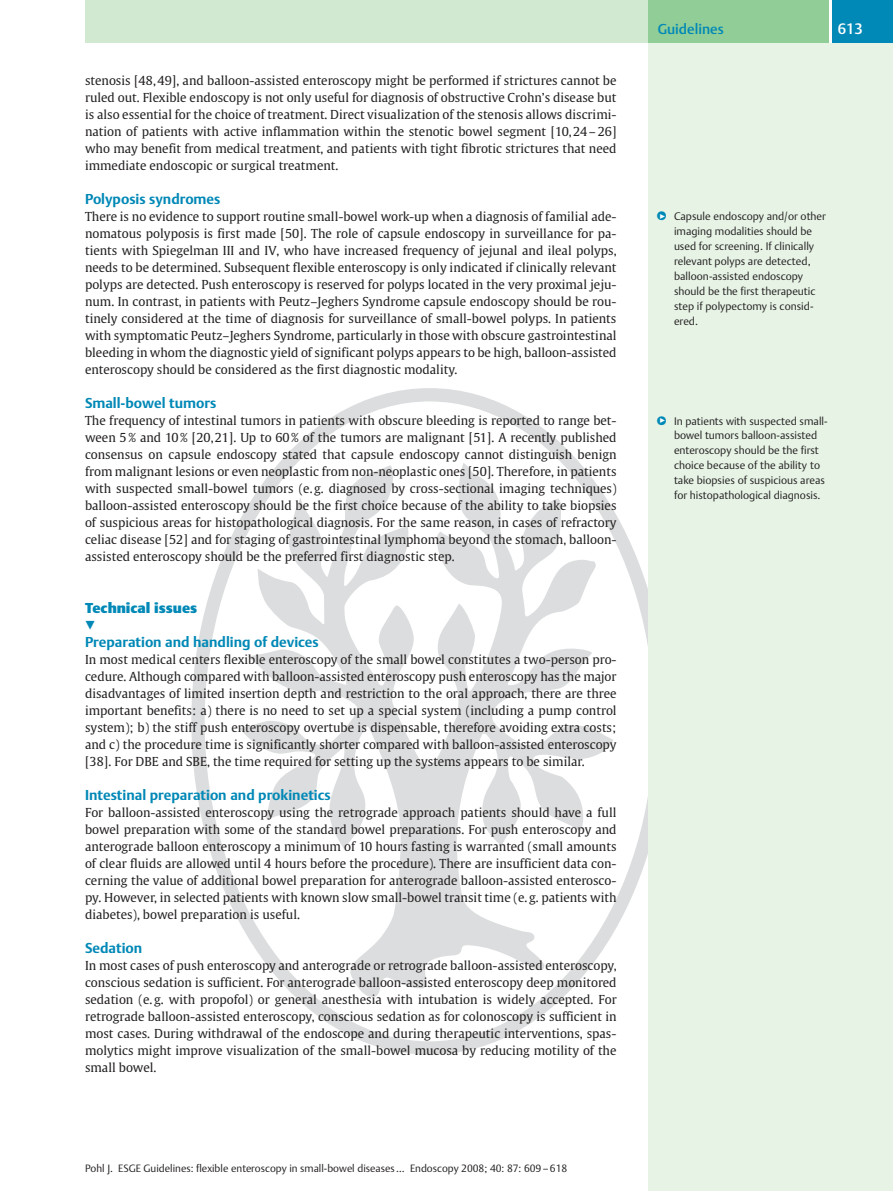
<style>
.page{position:relative;width:893px;height:1191px;background:#fff}
.page>*{position:absolute;margin:0;border:0;box-sizing:border-box;transform-origin:0 0}
.t1{font:15px "Adv PS.AT57014 T";color:#fff}
.t2{font:14.25px "Adv PS.AT57016 T";color:#0088b6}
.t3{font:14.25px "Adv PS.AT57018 T";color:#0088b6}
.t4{font:14.25px "Adv PS.AT57014 T";color:#0088b6}
.t5{font:12.3px/17px "Adv PS THGULREG";color:#231f20;text-align:justify}
.t6{font:11.25px "Adv Pi 3";color:#0088b6;scale:.9 1}
.t7{font:10.8px/14.9px "Adv PS.AT57012 T";color:#231f20}
.t8{font:10.5px "Adv PS.AT57012 T";color:#231f20}
.s1{font-family:"Adv PS ZD";font-size:12.3px;color:#0088b6}
</style>
<div class="page">
<svg style="left:191px;top:388px;width:457px;height:666px"></svg>
<div style="left:648px;top:43px;width:245px;height:1147px;background:#e6f3e5"></div>
<div style="left:85px;top:0;width:744px;height:43px;background:#d1e9d1"></div>
<div style="left:648px;top:0;width:181px;height:43px;background:#90cd97"></div>
<div style="left:829px;top:0;width:64px;height:43px;background:#0088b6"></div>
<hr style="left:829px;top:0;width:2px;height:43px;background:#fff">
<p class="t5" style="left:85px;top:73px;width:533px">stenosis [48, 49], and balloon-assisted enteroscopy might be performed if strictures cannot be ruled out. Flexible endoscopy is not only useful for diagnosis of obstructive Crohn’s disease but is also essential for the choice of treatment. Direct visualization of the stenosis allows discrimi&shy;nation of patients with active inflammation within the stenotic bowel segment [10, 24 – 26] who may benefit from medical treatment, and patients with tight fibrotic strictures that need immediate endoscopic or surgical treatment.</p>
<p class="t2" style="left:85px;top:193px;width:137px">Polyposis syndromes</p>
<p class="t5" style="left:85px;top:209px;width:533px">There is no evidence to support routine small-bowel work-up when a diagnosis of familial ade&shy;nomatous polyposis is first made [50]. The role of capsule endoscopy in surveillance for pa&shy;tients with Spiegelman III and IV, who have increased frequency of jejunal and ileal polyps, needs to be determined. Subsequent flexible enteroscopy is only indicated if clinically relevant polyps are detected. Push enteroscopy is reserved for polyps located in the very proximal jeju&shy;num. In contrast, in patients with Peutz–Jeghers Syndrome capsule endoscopy should be rou&shy;tinely considered at the time of diagnosis for surveillance of small-bowel polyps. In patients with symptomatic Peutz–Jeghers Syndrome, particularly in those with obscure gastrointestinal bleeding in whom the diagnostic yield of significant polyps appears to be high, balloon-assisted enteroscopy should be considered as the first diagnostic modality.</p>
<p class="t2" style="left:85px;top:397px;width:133px">Small-bowel tumors</p>
<p class="t5" style="left:85px;top:413px;width:533px">The frequency of intestinal tumors in patients with obscure bleeding is reported to range bet&shy;ween 5 % and 10 % [20, 21]. Up to 60% of the tumors are malignant [51]. A recently published consensus on capsule endoscopy stated that capsule endoscopy cannot distinguish benign from malignant lesions or even neoplastic from non-neoplastic ones [50]. Therefore, in patients with suspected small-bowel tumors (e. g. diagnosed by cross-sectional imaging techniques) balloon-assisted enteroscopy should be the first choice because of the ability to take biopsies of suspicious areas for histopathological diagnosis. For the same reason, in cases of refractory celiac disease [52] and for staging of gastrointestinal lymphoma beyond the stomach, balloon&shy;assisted enteroscopy should be the preferred first diagnostic step.</p>
<p class="t3" style="left:85px;top:601px;width:114px">Technical issues</p>
<p class="t6" style="left:85px;top:617px;width:13px">!</p>
<p class="t2" style="left:85px;top:635px;width:235px">Preparation and handling of devices</p>
<p class="t5" style="left:85px;top:651px;width:533px">In most medical centers flexible enteroscopy of the small bowel constitutes a two-person pro&shy;cedure. Although compared with balloon-assisted enteroscopy push enteroscopy has the major disadvantages of limited insertion depth and restriction to the oral approach, there are three important benefits: a) there is no need to set up a special system (including a pump control system); b) the stiff push enteroscopy overtube is dispensable, therefore avoiding extra costs; and c) the procedure time is significantly shorter compared with balloon-assisted enteroscopy [38]. For DBE and SBE, the time required for setting up the systems appears to be similar.</p>
<p class="t2" style="left:85px;top:788px;width:247px">Intestinal preparation and prokinetics</p>
<p class="t5" style="left:85px;top:804px;width:533px">For balloon-assisted enteroscopy using the retrograde approach patients should have a full bowel preparation with some of the standard bowel preparations. For push enteroscopy and anterograde balloon enteroscopy a minimum of 10 hours fasting is warranted (small amounts of clear fluids are allowed until 4 hours before the procedure). There are insufficient data con&shy;cerning the value of additional bowel preparation for anterograde balloon-assisted enterosco&shy;py. However, in selected patients with known slow small-bowel transit time (e. g. patients with diabetes), bowel preparation is useful.</p>
<p class="t2" style="left:85px;top:941px;width:59px">Sedation</p>
<p class="t5" style="left:85px;top:957px;width:533px">In most cases of push enteroscopy and anterograde or retrograde balloon-assisted enteroscopy, conscious sedation is sufficient. For anterograde balloon-assisted enteroscopy deep monitored sedation (e. g. with propofol) or general anesthesia with intubation is widely accepted. For retrograde balloon-assisted enteroscopy, conscious sedation as for colonoscopy is sufficient in most cases. During withdrawal of the endoscope and during therapeutic interventions, spas&shy;molytics might improve visualization of the small-bowel mucosa by reducing motility of the small bowel.</p>
<p class="t8" style="left:85px;top:1163px;width:484px">Pohl J. ESGE Guidelines: flexible enteroscopy in small-bowel diseases… Endoscopy 2008; 40: 87: 609 – 618</p>
<p class="t4" style="left:658px;top:23px;width:68px">Guidelines</p>
<p class="t1" style="left:838px;top:22px;width:27px">613</p>
<p class="t7" style="left:674px;top:210px;width:153px;text-indent:-17px"><span class="s1">l</span><sup>"</sup> Capsule endoscopy and/or other imaging modalities should be used for screening. If clinically relevant polyps are detected, balloon-assisted endoscopy should be the first therapeutic step if polypectomy is consid&shy;ered.</p>
<p class="t7" style="left:674px;top:414px;width:155px;text-indent:-17px"><span class="s1">l</span><sup>"</sup> In patients with suspected small&shy;bowel tumors balloon-assisted enteroscopy should be the first choice because of the ability to take biopsies of suspicious areas for histopathological diagnosis.</p>
</div>
